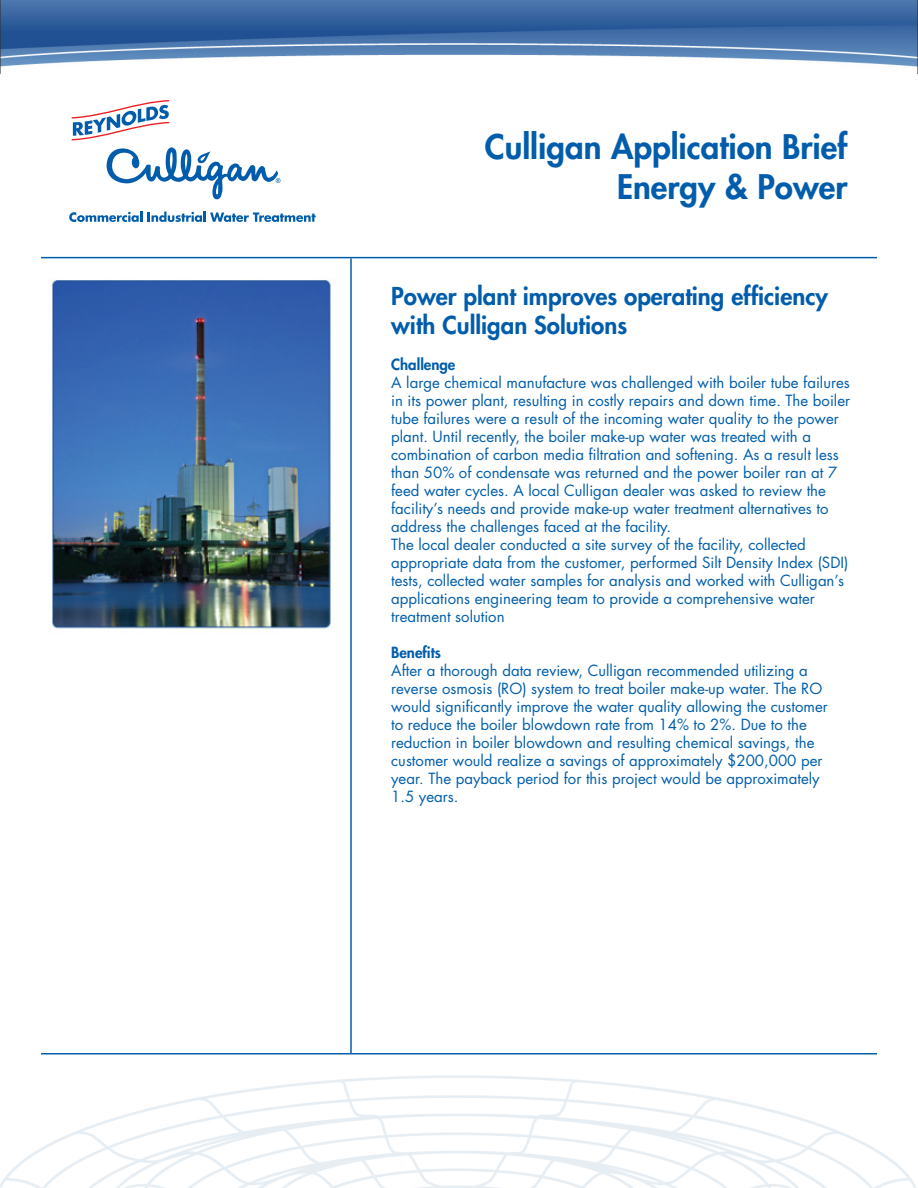
<style>
.page{position:relative;width:918px;height:1188px;background:#fff}
.page>*{position:absolute;margin:0;border:0;box-sizing:border-box;transform-origin:0 0}
.t1{font:800 33px/39.6px "Futura Std";color:#015dab;text-align:right}
.t2{font:800 24px/28.8px "Futura Std";color:#015dab}
.t3{font:15px/18px "Futura Std";color:#015dab}
.t4{font:800 15px "Futura Std";color:#015dab}
</style>
<div class="page">
<svg style="left:106px;top:147px;width:174px;height:53px"></svg>
<svg style="left:69px;top:212px;width:73px;height:10px"></svg>
<svg style="left:148px;top:212px;width:168px;height:10px"></svg>
<svg style="left:71px;top:100px;width:99px;height:41px"></svg>
<img style="left:0;top:1075px;width:917px;height:113px">
<img style="left:0;top:0;width:918px;height:74px">
<hr style="left:41px;top:257px;width:836px;height:1px;background:#015dab">
<hr style="left:41px;top:1053px;width:836px;height:1px;background:#015dab">
<hr style="left:350px;top:258px;width:2px;height:796px;background:#015dab">
<img style="left:52px;top:279px;width:279px;height:350px">
<h1 class="t1" style="left:485px;top:129px;width:364px">Culligan Application Brief<br>Energy &amp; Power</h1>
<h2 class="t2" style="left:391px;top:283px;width:438px">Power plant improves operating efficiency with Culligan Solutions</h2>
<p class="t4" style="left:391px;top:357px;width:66px">Challenge</p>
<p class="t3" style="left:391px;top:374px;width:460px">A large chemical manufacture was challenged with boiler tube failures in its power plant, resulting in costly repairs and down time. The boiler tube failures were a result of the incoming water quality to the power plant. Until recently, the boiler make-up water was treated with a combination of carbon media filtration and softening. As a result less than 50% of condensate was returned and the power boiler ran at 7 feed water cycles. A local Culligan dealer was asked to review the facility’s needs and provide make-up water treatment alternatives to address the challenges faced at the facility.<br>The local dealer conducted a site survey of the facility, collected appropriate data from the customer, performed Silt Density Index (SDI) tests, collected water samples for analysis and worked with Culligan’s applications engineering team to provide a comprehensive water treatment solution</p>
<p class="t4" style="left:391px;top:645px;width:51px">Benefits</p>
<p class="t3" style="left:391px;top:662px;width:438px">After a thorough data review, Culligan recommended utilizing a reverse osmosis (RO) system to treat boiler make-up water. The RO would significantly improve the water quality allowing the customer to reduce the boiler blowdown rate from 14% to 2%. Due to the reduction in boiler blowdown and resulting chemical savings, the customer would realize a savings of approximately $200,000 per year. The payback period for this project would be approximately 1.5 years.</p>
</div>
